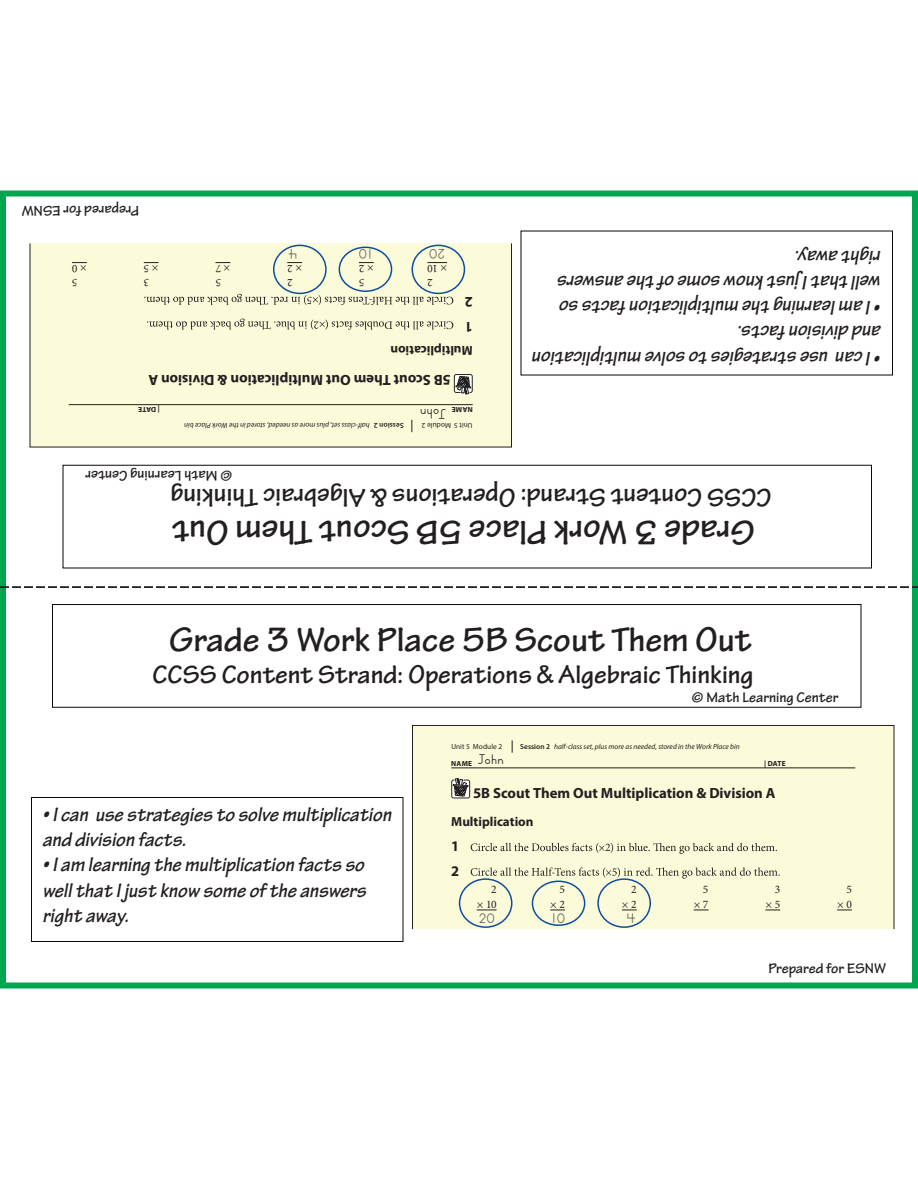
<style>
.page{position:relative;width:918px;height:1188px;background:#fff}
.page>*{position:absolute;margin:0;border:0;box-sizing:border-box;transform-origin:0 0}
.t1{font:700 36px "Tekton Pro";color:#231f20}
.t2{font:700 27px "Tekton Pro";color:#231f20}
.t3{font:italic 700 21px/25.2px "Tekton Pro";color:#231f20}
.t4{font:800 18px "Z Nuscript";color:#57585a}
.t5{font:800 18px "Z Nuscript";color:#231f20}
.t6{font:700 15px "Tekton Pro";color:#231f20}
.t7{font:700 14.85px/24.6px "Myriad Pro";letter-spacing:-.005em;color:#231f20}
.t8{font:700 13.2px "Myriad Pro";color:#231f20}
.t9{font:11.55px "Minion Pro";color:#231f20}
.t10{font:italic 7.35px "Myriad Pro";color:#231f20}
.t11{font:7.35px "Myriad Pro";color:#231f20}
.t12{font:700 7.35px "Myriad Pro";letter-spacing:.025em;color:#231f20}
.t13{font:600 7.35px "Myriad Pro";color:#231f20}
.s1{font-weight:600;font-style:normal}
</style>
<div class="page">
<div style="left:0;top:190px;width:918px;height:798px;border:6px solid #00a54f"></div>
<svg style="left:0;top:586px;width:918px;height:2px"></svg>
<div style="left:31px;top:797px;width:372px;height:145px;border:1px solid #0e0607"></div>
<div style="left:52px;top:604px;width:809px;height:104px;border:1px solid #0e0607"></div>
<div style="left:412px;top:725px;width:482px;height:204px;background:#fbfad9"></div>
<div style="left:412px;top:725px;width:482px;height:204px;border:1px solid #231f20"></div>
<svg style="left:451px;top:778px;width:19px;height:20px"></svg>
<svg style="left:471px;top:843px;width:306px;height:11px"></svg>
<svg style="left:471px;top:867px;width:309px;height:12px"></svg>
<svg style="left:477px;top:910px;width:20px;height:1px"></svg>
<svg style="left:550px;top:910px;width:15px;height:1px"></svg>
<svg style="left:622px;top:910px;width:15px;height:1px"></svg>
<svg style="left:694px;top:910px;width:14px;height:1px"></svg>
<svg style="left:765px;top:910px;width:15px;height:1px"></svg>
<svg style="left:837px;top:910px;width:15px;height:1px"></svg>
<div style="left:459px;top:878px;width:53px;height:50px;border:1px solid #0d4da1;border-radius:50%"></div>
<div style="left:532px;top:881px;width:53px;height:45px;border:1px solid #0d4da1;border-radius:50%"></div>
<div style="left:597px;top:878px;width:54px;height:50px;border:1px solid #0d4da1;border-radius:50%"></div>
<svg style="left:512px;top:740px;width:1px;height:13px"></svg>
<hr style="left:451px;top:768px;width:404px;height:1px;background:#231f20">
<div style="left:30px;top:243px;width:482px;height:204px;background:#fbfad9"></div>
<svg style="left:454px;top:374px;width:19px;height:20px"></svg>
<svg style="left:147px;top:319px;width:306px;height:11px"></svg>
<svg style="left:144px;top:294px;width:309px;height:11px"></svg>
<svg style="left:427px;top:262px;width:20px;height:1px"></svg>
<svg style="left:359px;top:262px;width:15px;height:1px"></svg>
<svg style="left:287px;top:262px;width:15px;height:1px"></svg>
<svg style="left:216px;top:262px;width:14px;height:1px"></svg>
<svg style="left:144px;top:262px;width:15px;height:1px"></svg>
<svg style="left:72px;top:262px;width:15px;height:1px"></svg>
<div style="left:412px;top:245px;width:53px;height:49px;border:1px solid #0d4da1;border-radius:50%"></div>
<div style="left:339px;top:247px;width:53px;height:45px;border:1px solid #0d4da1;border-radius:50%"></div>
<div style="left:273px;top:245px;width:54px;height:49px;border:1px solid #0d4da1;border-radius:50%"></div>
<svg style="left:411px;top:420px;width:1px;height:12px"></svg>
<hr style="left:69px;top:404px;width:404px;height:1px;background:#231f20">
<p class="t6" style="left:139px;top:220px;width:119px;rotate:-180deg">Prepared for ESNW</p>
<p class="t4" style="left:298px;top:262px;width:11px;rotate:-180deg">4</p>
<p class="t4" style="left:375px;top:262px;width:18px;rotate:-180deg">01</p>
<p class="t4" style="left:446px;top:262px;width:19px;rotate:-180deg">02</p>
<p class="t9" style="left:87px;top:276px;width:16px;rotate:-180deg">× 0</p>
<p class="t9" style="left:159px;top:276px;width:16px;rotate:-180deg">× 5</p>
<p class="t9" style="left:230px;top:276px;width:16px;rotate:-180deg">× 7</p>
<p class="t9" style="left:302px;top:276px;width:16px;rotate:-180deg">× 2</p>
<p class="t9" style="left:374px;top:276px;width:16px;rotate:-180deg">× 2</p>
<p class="t9" style="left:447px;top:276px;width:21px;rotate:-180deg">× 01</p>
<p class="t9" style="left:78px;top:291px;width:7px;rotate:-180deg">5</p>
<p class="t9" style="left:149px;top:291px;width:7px;rotate:-180deg">3</p>
<p class="t9" style="left:221px;top:291px;width:7px;rotate:-180deg">5</p>
<p class="t9" style="left:293px;top:291px;width:7px;rotate:-180deg">2</p>
<p class="t9" style="left:364px;top:291px;width:7px;rotate:-180deg">5</p>
<p class="t9" style="left:433px;top:291px;width:7px;rotate:-180deg">2</p>
<p class="t7" style="left:473px;top:339px;width:10px;rotate:-180deg">1<br>2</p>
<p class="t8" style="left:473px;top:359px;width:84px;rotate:-180deg">M noi taci lpi t lu</p>
<p class="t7" style="left:451px;top:393px;width:304px;rotate:-180deg">5B ocS ut ehT m Ou Mt taci lpi t lu ion &amp; Division A</p>
<p class="t12" style="left:160px;top:414px;width:23px;rotate:-180deg">D| A ET</p>
<p class="t12" style="left:473px;top:414px;width:22px;rotate:-180deg">NAME</p>
<p class="t5" style="left:446px;top:421px;width:27px;rotate:-180deg">nhoJ</p>
<p class="t10" style="left:370px;top:430px;width:187px;rotate:-180deg">sal c- f lah ess t , ulp ms ro e a dedeens , s erot d i n ht e W ro k cal P e nib</p>
<p class="t13" style="left:404px;top:430px;width:31px;rotate:-180deg">seS sion 2</p>
<p class="t11" style="left:473px;top:430px;width:52px;rotate:-180deg">U n i t 5 M l udo e 2</p>
<p class="t3" style="left:881px;top:320px;width:325px;text-align:justify;rotate:-180deg">• I am learning the multiplication facts so well that I just know some of the answers right away.</p>
<p class="t3" style="left:881px;top:370px;width:350px;rotate:-180deg">• I can use strategies to solve multiplication and division facts.</p>
<p class="t6" style="left:233px;top:485px;width:148px;rotate:-180deg">© Math Learning Center</p>
<p class="t2" style="left:771px;top:514px;width:603px;rotate:-180deg">CCSS Content Strand: Operations &amp; Algebraic Thinking</p>
<h1 class="t1" style="left:755px;top:554px;width:584px;rotate:-180deg">Grade 3 Work Place 5B Scout Them Out</h1>
<h1 class="t1" style="left:169px;top:618px;width:584px">Grade 3 Work Place 5B Scout Them Out</h1>
<p class="t2" style="left:153px;top:659px;width:603px">CCSS Content Strand: Operations &amp; Algebraic Thinking</p>
<p class="t6" style="left:692px;top:688px;width:148px">© Math Learning Center</p>
<p class="t3" style="left:43px;top:802px;width:350px">• I can use strategies to solve multiplication and division facts.</p>
<p class="t3" style="left:43px;top:853px;width:325px;text-align:justify">• I am learning the multiplication facts so well that I just know some of the answers right away.</p>
<p class="t10" style="left:520px;top:742px;width:221px"><span class="s1">Session 2</span> half-class set, plus more as needed, stored in the Work Place bin</p>
<p class="t7" style="left:473px;top:780px;width:304px">5B Scout Them Out Multiplication &amp; Division A</p>
<p class="t8" style="left:451px;top:813px;width:84px">Multiplication</p>
<p class="t7" style="left:451px;top:833px;width:10px">1<br>2</p>
<p class="t9" style="left:491px;top:882px;width:7px">2</p>
<p class="t9" style="left:560px;top:882px;width:7px">5</p>
<p class="t9" style="left:631px;top:882px;width:7px">2</p>
<p class="t9" style="left:703px;top:882px;width:7px">5</p>
<p class="t9" style="left:775px;top:882px;width:7px">3</p>
<p class="t9" style="left:846px;top:882px;width:7px">5</p>
<p class="t9" style="left:477px;top:897px;width:21px">× 10</p>
<p class="t9" style="left:550px;top:897px;width:16px">× 2</p>
<p class="t9" style="left:622px;top:897px;width:16px">× 2</p>
<p class="t9" style="left:694px;top:897px;width:16px">× 7</p>
<p class="t9" style="left:765px;top:897px;width:16px">× 5</p>
<p class="t9" style="left:837px;top:897px;width:16px">× 0</p>
<p class="t11" style="left:451px;top:742px;width:52px">Unit 5 Module 2</p>
<p class="t12" style="left:451px;top:758px;width:22px">NAME</p>
<p class="t12" style="left:764px;top:758px;width:23px">| DATE</p>
<p class="t5" style="left:478px;top:751px;width:27px">John</p>
<p class="t4" style="left:478px;top:911px;width:19px">20</p>
<p class="t4" style="left:549px;top:911px;width:18px">10</p>
<p class="t4" style="left:626px;top:911px;width:11px">4</p>
<p class="t6" style="left:768px;top:959px;width:119px">Prepared for ESNW</p>
</div>
